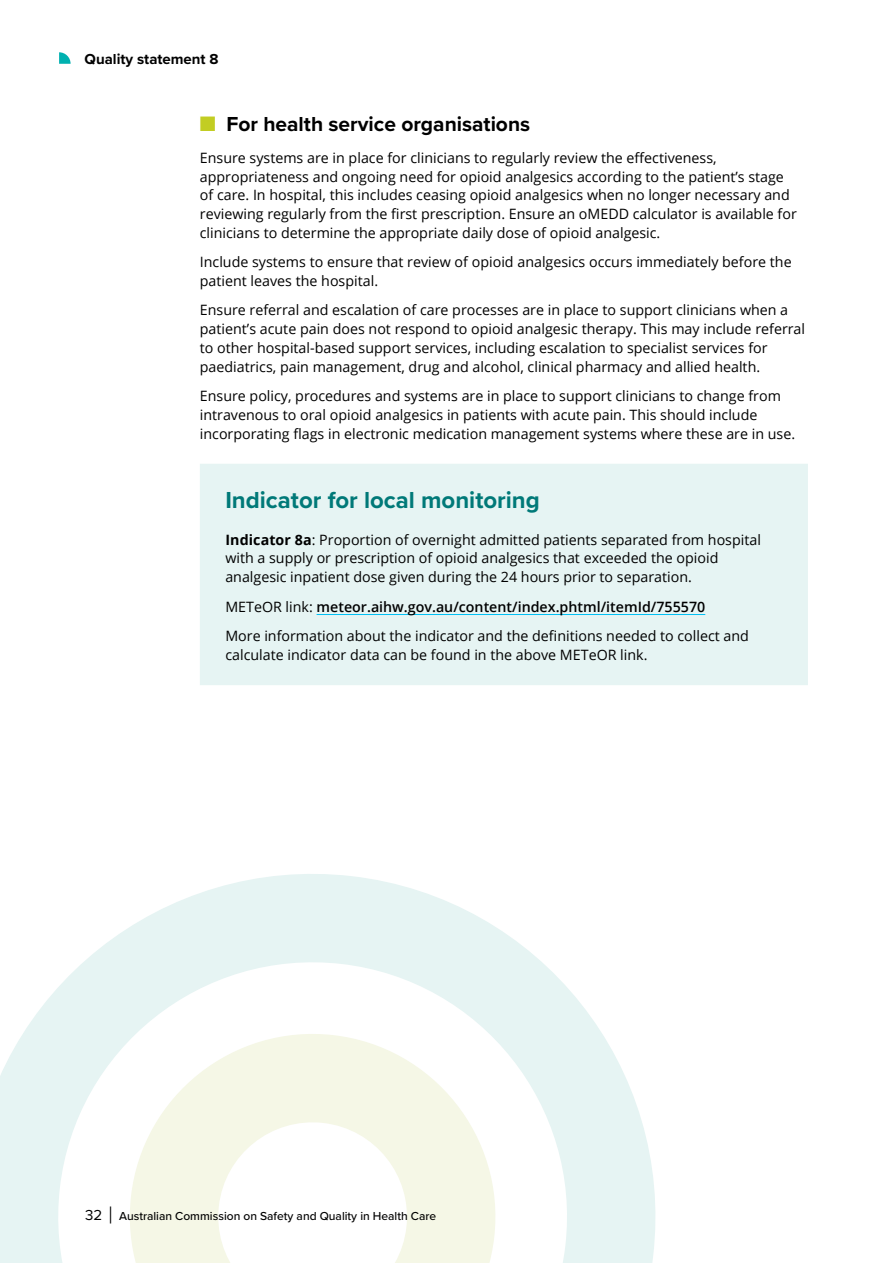
<style>
.page{position:relative;width:893px;height:1263px;background:#fff}
.page>*{position:absolute;margin:0;border:0;box-sizing:border-box;transform-origin:0 0}
.Indicator_Box_Title{font:700 24px "Proxima Nova";color:#007978}
.Heading_3_QS_-_For_c{font:700 21px "Proxima Nova";color:#000}
.t1{font:700 15px "Proxima Nova";color:#000}
.Indicator__in_box{font:14.25px/18.8px "Open Sans";color:#000}
.t2{font:600 14.25px "Open Sans";color:#000}
.t3{font:500 12px "Proxima Nova";color:#000}
.s1{color:#c2cd23}
.s2{font-weight:700}
.s3{font-weight:400}
.s4{font-weight:400;font-size:15px}
.s5{font-weight:300;font-size:24px}
</style>
<div class="page">
<svg style="left:0;top:874px;width:656px;height:389px;fill:#e6f4f3"></svg>
<svg style="left:120px;top:1024px;width:386px;height:239px;fill:#f5f7e6"></svg>
<div style="left:200px;top:464px;width:608px;height:221px;background:#e6f4f3"></div>
<hr style="left:317px;top:614px;width:388px;height:1px;background:#00c0f3">
<svg style="left:59px;top:52px;width:12px;height:12px"></svg>
<p class="t1" style="left:85px;top:48px;width:135px">Quality statement 8</p>
<h3 class="Heading_3_QS_-_For_c" style="left:200px;top:109px;width:332px"><span class="s1">■</span> For health service organisations</h3>
<p class="Indicator__in_box" style="left:200px;top:148px;width:598px">Ensure systems are in place for clinicians to regularly review the effectiveness, appropriateness and ongoing need for opioid analgesics according to the patient’s stage of care. In hospital, this includes ceasing opioid analgesics when no longer necessary and reviewing regularly from the first prescription. Ensure an oMEDD calculator is available for clinicians to determine the appropriate daily dose of opioid analgesic.</p>
<p class="Indicator__in_box" style="left:200px;top:252px;width:593px">Include systems to ensure that review of opioid analgesics occurs immediately before the patient leaves the hospital.</p>
<p class="Indicator__in_box" style="left:200px;top:300px;width:607px">Ensure referral and escalation of care processes are in place to support clinicians when a patient’s acute pain does not respond to opioid analgesic therapy. This may include referral to other hospital-based support services, including escalation to specialist services for paediatrics, pain management, drug and alcohol, clinical pharmacy and allied health.</p>
<p class="Indicator__in_box" style="left:200px;top:386px;width:597px">Ensure policy, procedures and systems are in place to support clinicians to change from intravenous to oral opioid analgesics in patients with acute pain. This should include incorporating flags in electronic medication management systems where these are in use.</p>
<h2 class="Indicator_Box_Title" style="left:225px;top:482px;width:316px">Indicator for local monitoring</h2>
<p class="Indicator__in_box" style="left:225px;top:530px;width:537px"><span class="s2">Indicator 8a</span>: Proportion of overnight admitted patients separated from hospital with a supply or prescription of opioid analgesics that exceeded the opioid analgesic inpatient dose given during the 24 hours prior to separation.</p>
<p class="t2" style="left:225px;top:596px;width:481px"><span class="s3">METeOR link:</span> meteor.aihw.gov.au/content/index.phtml/itemId/755570</p>
<p class="Indicator__in_box" style="left:225px;top:626px;width:525px">More information about the indicator and the definitions needed to collect and calculate indicator data can be found in the above METeOR link.</p>
<p class="t3" style="left:85px;top:1207px;width:353px"><span class="s4">32</span> <span class="s5">|</span> Australian Commission on Safety and Quality in Health Care</p>
</div>
